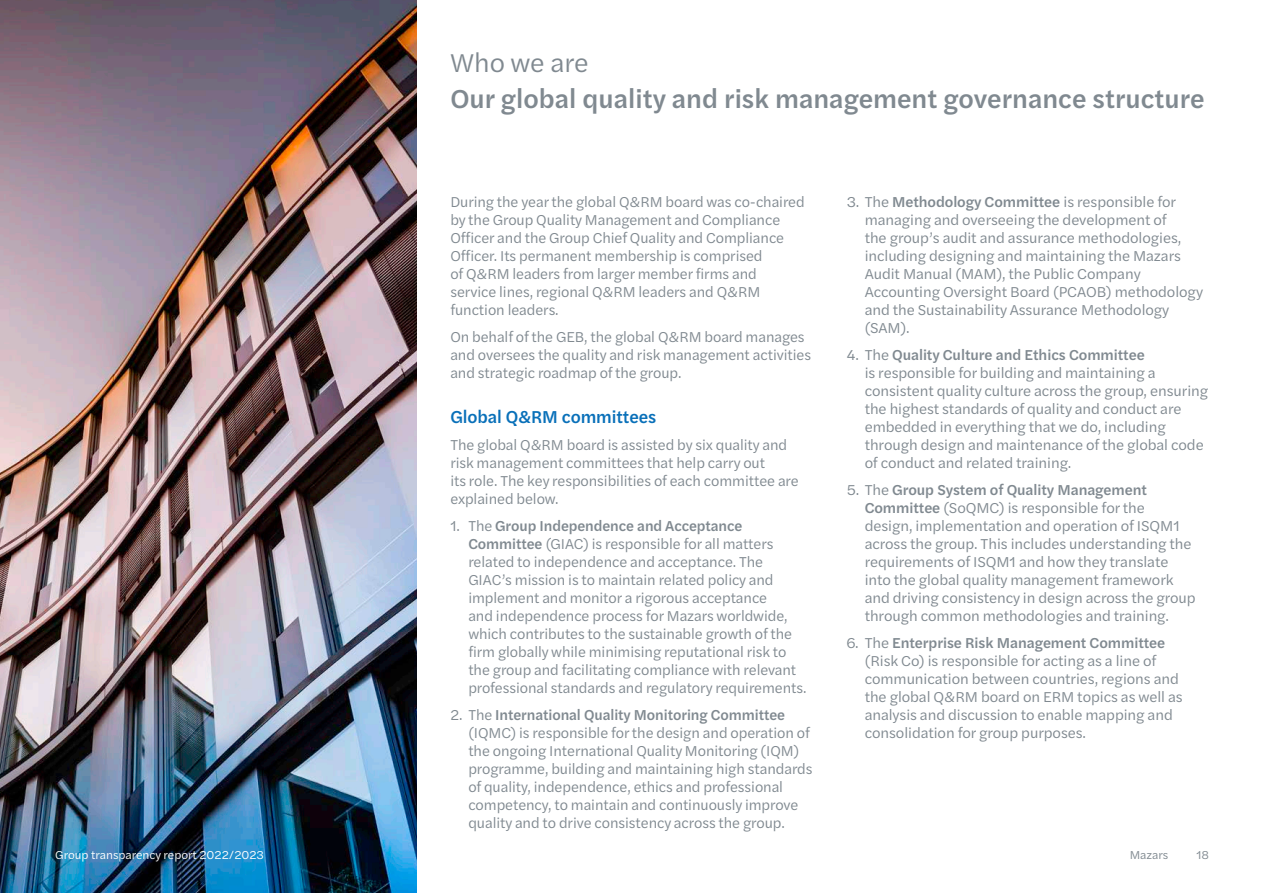
<style>
.page{position:relative;width:1263px;height:893px;background:#fff}
.page>*{position:absolute;margin:0;border:0;box-sizing:border-box;transform-origin:0 0}
.Page_subtitle{font:500 27px "Halyard Text";color:#808990}
.Page_title{font:27px "Halyard Text";color:#808990}
.Heading_1{font:500 18px "Halyard Text";letter-spacing:-.005em;color:#0970b9}
.Body_text{font:15px/18px "Halyard Text";letter-spacing:-.005em;color:#808990}
.t1{font:12px "Halyard Text";color:#fff}
.t2{font:12px "Halyard Text";color:#808990}
.s1{font-weight:500}
</style>
<div class="page">
<img style="left:0;top:0;width:416px;height:893px">
<p class="Page_title" style="left:450px;top:43px;width:140px">Who we are</p>
<p class="Page_subtitle" style="left:450px;top:79px;width:755px">Our global quality and risk management governance structure</p>
<p class="Body_text" style="left:450px;top:192px;width:356px">During the year the global Q&amp;RM board was co-chaired by the Group Quality Management and Compliance Officer and the Group Chief Quality and Compliance Officer. Its permanent membership is comprised<br>of Q&amp;RM leaders from larger member firms and service lines, regional Q&amp;RM leaders and Q&amp;RM function leaders.</p>
<p class="Body_text" style="left:450px;top:327px;width:362px">On behalf of the GEB, the global Q&amp;RM board manages and oversees the quality and risk management activities and strategic roadmap of the group.</p>
<p class="Heading_1" style="left:450px;top:404px;width:207px">Global Q&amp;RM committees</p>
<p class="Body_text" style="left:450px;top:435px;width:350px">The global Q&amp;RM board is assisted by six quality and risk management committees that help carry out<br>its role. The key responsibilities of each committee are explained below.</p>
<p class="Body_text" style="left:468px;top:516px;width:340px;text-indent:-18px">1. The <span class="s1">Group Independence and Acceptance Committee</span> (GIAC) is responsible for all matters related to independence and acceptance. The GIAC’s mission is to maintain related policy and implement and monitor a rigorous acceptance<br>and independence process for Mazars worldwide, which contributes to the sustainable growth of the firm globally while minimising reputational risk to the group and facilitating compliance with relevant professional standards and regulatory requirements.</p>
<p class="Body_text" style="left:468px;top:705px;width:346px;text-indent:-18px">2. The <span class="s1">International Quality Monitoring Committee </span>(IQMC) is responsible for the design and operation of the ongoing International Quality Monitoring (IQM) programme, building and maintaining high standards of quality, independence, ethics and professional competency, to maintain and continuously improve quality and to drive consistency across the group.</p>
<p class="Body_text" style="left:865px;top:192px;width:340px;text-indent:-18px">3. The <span class="s1">Methodology Committee</span> is responsible for managing and overseeing the development of<br>the group’s audit and assurance methodologies, including designing and maintaining the Mazars Audit Manual (MAM), the Public Company Accounting Oversight Board (PCAOB) methodology and the Sustainability Assurance Methodology (SAM).</p>
<p class="Body_text" style="left:865px;top:345px;width:345px;text-indent:-18px">4. The <span class="s1">Quality Culture and Ethics Committee<br></span>is responsible for building and maintaining a consistent quality culture across the group, ensuring the highest standards of quality and conduct are embedded in everything that we do, including through design and maintenance of the global code of conduct and related training.</p>
<p class="Body_text" style="left:865px;top:480px;width:332px;text-indent:-18px">5. The <span class="s1">Group System of Quality Management Committee</span> (SoQMC) is responsible for the design, implementation and operation of ISQM1 across the group. This includes understanding the requirements of ISQM1 and how they translate into the global quality management framework and driving consistency in design across the group through common methodologies and training.</p>
<p class="Body_text" style="left:865px;top:633px;width:319px;text-indent:-18px">6. The <span class="s1">Enterprise Risk Management Committee </span>(Risk Co) is responsible for acting as a line of communication between countries, regions and the global Q&amp;RM board on ERM topics as well as analysis and discussion to enable mapping and consolidation for group purposes.</p>
<p class="t1" style="left:55px;top:846px;width:210px">Group transparency report 2022/2023</p>
<p class="t2" style="left:1130px;top:846px;width:40px">Mazars</p>
<p class="t2" style="left:1196px;top:846px;width:14px">18</p>
</div>
